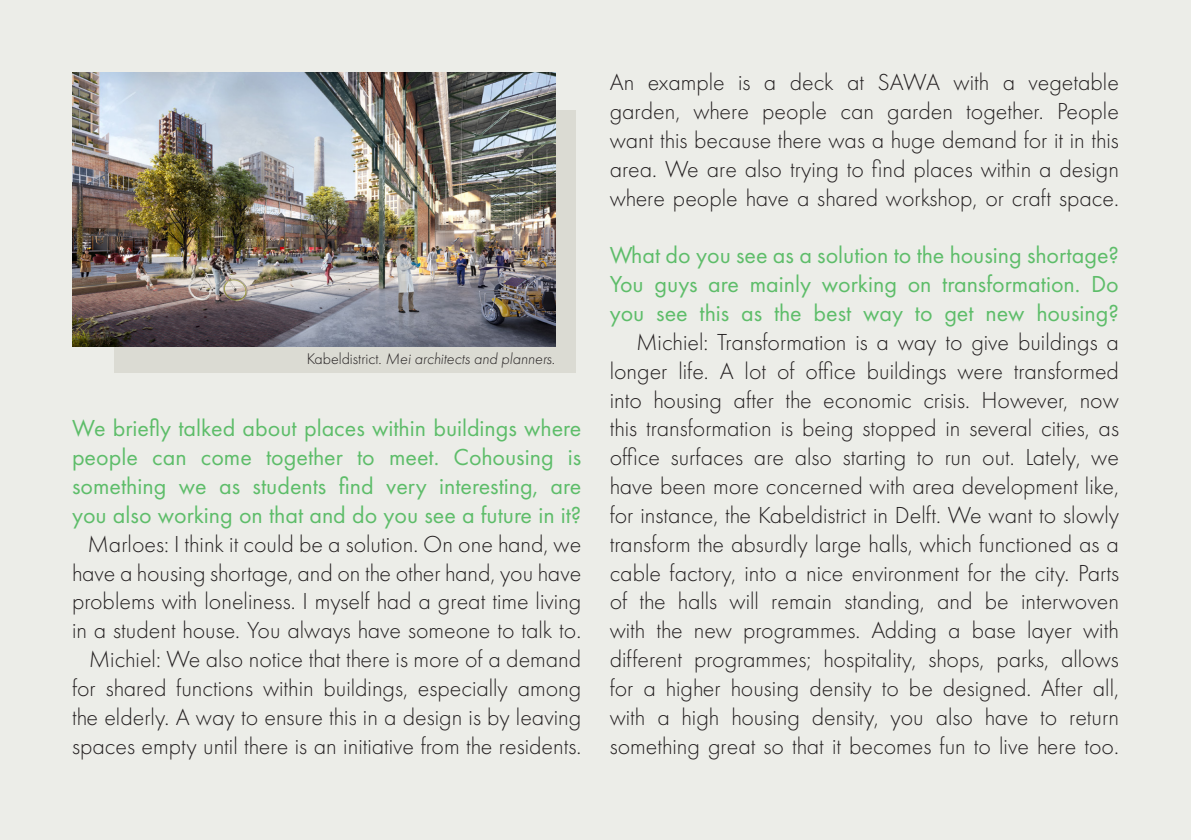
<style>
.page{position:relative;width:1191px;height:840px;background:#fff}
.page>*{position:absolute;margin:0;border:0;box-sizing:border-box;transform-origin:0 0}
.t1{font:300 24px/28.8px "Futura PT";color:#231f20;text-align:justify}
.t2{font:24px/28.8px "Futura PT";color:#5ebd6a;text-align:justify}
.t3{font:italic 300 16px "Futura PT";color:#231f20}
.s1{font-style:normal}
</style>
<div class="page">
<div style="left:0;top:0;width:1191px;height:839px;background:#ecede8"></div>
<div style="left:114px;top:110px;width:461px;height:262px;background:#dbdbd3"></div>
<img style="left:72px;top:72px;width:483px;height:274px">
<p class="t3" style="left:307px;top:349px;width:250px"><span class="s1">Kabeldistrict.</span> Mei architects and planners.</p>
<p class="t2" style="left:72px;top:413px;width:511px">We briefly talked about places within buildings where people can come together to meet. Cohousing is something we as students find very interesting, are you also working on that and do you see a future in it?</p>
<p class="t1" style="left:72px;top:529px;width:511px;text-indent:15px">Marloes: I think it could be a solution. On one hand, we have a housing shortage, and on the other hand, you have problems with loneliness. I myself had a great time living in a student house. You always have someone to talk to.</p>
<p class="t1" style="left:72px;top:644px;width:511px;text-indent:17px">Michiel: We also notice that there is more of a demand for shared functions within buildings, especially among the elderly. A way to ensure this in a design is by leaving spaces empty until there is an initiative from the residents.</p>
<p class="t1" style="left:609px;top:68px;width:511px">An example is a deck at SAWA with a vegetable garden, where people can garden together. People want this because there was a huge demand for it in this area. We are also trying to find places within a design where people have a shared workshop, or craft space.</p>
<p class="t2" style="left:609px;top:241px;width:511px">What do you see as a solution to the housing shortage?<br>You guys are mainly working on transformation. Do you see this as the best way to get new housing?</p>
<p class="t1" style="left:609px;top:327px;width:511px;text-indent:26px">Michiel: Transformation is a way to give buildings a longer life. A lot of office buildings were transformed into housing after the economic crisis. However, now this transformation is being stopped in several cities, as office surfaces are also starting to run out. Lately, we have been more concerned with area development like, for instance, the Kabeldistrict in Delft. We want to slowly transform the absurdly large halls, which functioned as a cable factory, into a nice environment for the city. Parts of the halls will remain standing, and be interwoven with the new programmes. Adding a base layer with different programmes; hospitality, shops, parks, allows for a higher housing density to be designed. After all, with a high housing density, you also have to return something great so that it becomes fun to live here too.</p>
</div>
